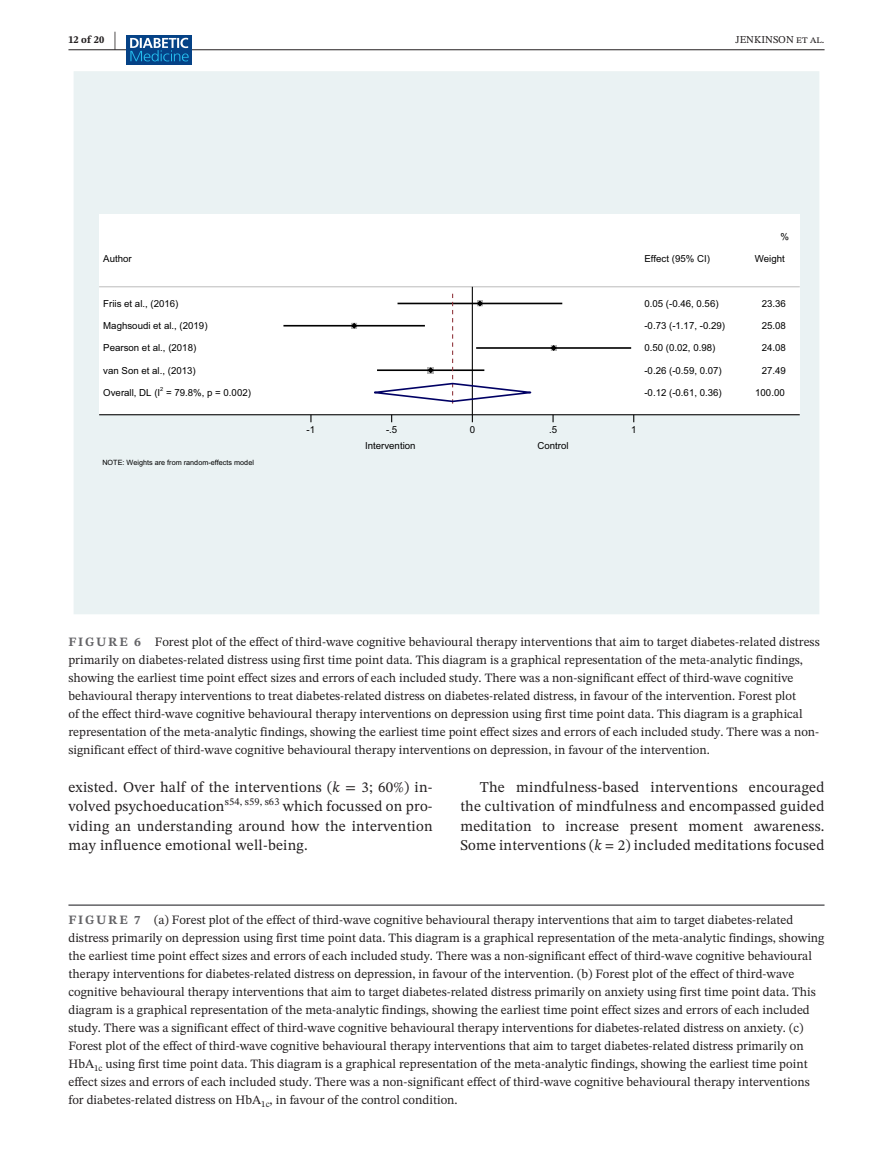
<style>
.page{position:relative;width:893px;height:1174px;background:#fff}
.page>*{position:absolute;margin:0;border:0;box-sizing:border-box;transform-origin:0 0}
.t1{font:15px/19.5px "STIX Two Text";letter-spacing:.015em;color:#231f20;text-align:justify}
.t2{font:12.75px/18px "STIX Two Text";color:#231f20}
.t3{font:10.5px "STIX Two Text";color:#231f20}
.t4{font:700 10.5px "STIX Two Text";color:#231f20}
.t5{font:9.6px "Arial";color:#000}
.t6{font:7.2px "Arial";color:#000}
.t7{font:5.7px "Arial";color:#000}
.s1{font-size:21px}
.s2{font-weight:700;color:#636366}
.s3{font-style:italic}
.s4{font-family:"STIX"}
.s5{font-family:"STIX";font-style:italic}
</style>
<div class="page">
<hr style="left:68px;top:49px;width:756px;height:1px;background:#231f20">
<div style="left:126px;top:35px;width:66px;height:30px;background:#054286"></div>
<svg style="left:130px;top:38px;width:59px;height:23px"></svg>
<div style="left:75px;top:72px;width:744px;height:541px;background:#eaf2f3"></div>
<div style="left:99px;top:214px;width:701px;height:201px;background:#fff"></div>
<hr style="left:99px;top:286px;width:701px;height:1px;background:#c0c0c0">
<hr style="left:476px;top:347px;width:155px;height:2px;background:#000">
<hr style="left:283px;top:325px;width:142px;height:1px;background:#000">
<hr style="left:397px;top:303px;width:165px;height:1px;background:#000">
<hr style="left:472px;top:287px;width:1px;height:128px;background:#000">
<svg style="left:350px;top:322px;width:8px;height:7px"></svg>
<svg style="left:373px;top:294px;width:185px;height:109px"></svg>
<hr style="left:99px;top:414px;width:701px;height:1px;background:#000">
<svg style="left:552px;top:415px;width:2px;height:7px"></svg>
<hr style="left:68px;top:904px;width:756px;height:2px;background:#636366">
<p class="t4" style="left:68px;top:32px;width:50px">12 of 20 <span class="s1">|</span></p>
<p class="t3" style="left:736px;top:32px;width:90px">JENKINSON et al.</p>
<p class="t5" style="left:780px;top:230px;width:10px">%</p>
<p class="t5" style="left:103px;top:252px;width:30px">Author</p>
<p class="t5" style="left:644px;top:252px;width:67px">Effect (95% CI)</p>
<p class="t5" style="left:755px;top:252px;width:32px">Weight</p>
<p class="t5" style="left:103px;top:297px;width:77px">Friis et al., (2016)</p>
<p class="t5" style="left:644px;top:297px;width:76px">0.05 (-0.46, 0.56)</p>
<p class="t5" style="left:762px;top:297px;width:26px">23.36</p>
<p class="t5" style="left:103px;top:319px;width:106px">Maghsoudi et al., (2019)</p>
<p class="t5" style="left:644px;top:319px;width:82px">-0.73 (-1.17, -0.29)</p>
<p class="t5" style="left:762px;top:319px;width:26px">25.08</p>
<p class="t5" style="left:103px;top:341px;width:95px">Pearson et al., (2018)</p>
<p class="t5" style="left:644px;top:341px;width:72px">0.50 (0.02, 0.98)</p>
<p class="t5" style="left:762px;top:341px;width:26px">24.08</p>
<p class="t5" style="left:103px;top:363px;width:94px">van Son et al., (2013)</p>
<p class="t5" style="left:644px;top:363px;width:79px">-0.26 (-0.59, 0.07)</p>
<p class="t5" style="left:762px;top:363px;width:26px">27.49</p>
<p class="t7" style="left:160px;top:385px;width:5px">2</p>
<p class="t5" style="left:103px;top:386px;width:58px">Overall, DL (I</p>
<p class="t5" style="left:166px;top:386px;width:86px">= 79.8%, p = 0.002)</p>
<p class="t5" style="left:644px;top:386px;width:79px">-0.12 (-0.61, 0.36)</p>
<p class="t5" style="left:755px;top:386px;width:31px">100.00</p>
<p class="t5" style="left:307px;top:423px;width:10px">-1</p>
<p class="t5" style="left:386px;top:423px;width:13px">-.5</p>
<p class="t5" style="left:470px;top:423px;width:7px">0</p>
<p class="t5" style="left:549px;top:423px;width:10px">.5</p>
<p class="t5" style="left:631px;top:423px;width:7px">1</p>
<p class="t5" style="left:365px;top:438px;width:52px">Intervention</p>
<p class="t5" style="left:537px;top:438px;width:33px">Control</p>
<p class="t6" style="left:102px;top:458px;width:153px">NOTE: Weights are from random-effects model</p>
<p class="t2" style="left:68px;top:632px;width:753px"><span class="s2">FIGURE 6</span> Forest plot of the effect of third-wave cognitive behavioural therapy interventions that aim to target diabetes-related distress primarily on diabetes-related distress using first time point data. This diagram is a graphical representation of the meta-analytic findings, showing the earliest time point effect sizes and errors of each included study. There was a non-significant effect of third-wave cognitive behavioural therapy interventions to treat diabetes-related distress on diabetes-related distress, in favour of the intervention. Forest plot<br>of the effect third-wave cognitive behavioural therapy interventions on depression using first time point data. This diagram is a graphical representation of the meta-analytic findings, showing the earliest time point effect sizes and errors of each included study. There was a non&shy;significant effect of third-wave cognitive behavioural therapy interventions on depression, in favour of the intervention.</p>
<p class="t1" style="left:68px;top:777px;width:366px">existed. Over half of the interventions (<span class="s3">k</span> <span class="s4">=</span> 3; 60%) in&shy;volved psychoeducation</p>
<p class="t3" style="left:225px;top:793px;width:56px">s54, s59, s63</p>
<p class="t1" style="left:68px;top:796px;width:366px;text-indent:214px">which focussed on pro&shy;viding an understanding around how the intervention may influence emotional well-being.</p>
<p class="t1" style="left:460px;top:777px;width:366px;text-indent:20px">The mindfulness-based interventions encouraged the cultivation of mindfulness and encompassed guided meditation to increase present moment awareness.<br>Some interventions (<span class="s3">k</span><span class="s5">=</span> 2) included meditations focused</p>
<p class="t2" style="left:68px;top:910px;width:757px"><span class="s2">FIGURE 7</span> (a) Forest plot of the effect of third-wave cognitive behavioural therapy interventions that aim to target diabetes-related distress primarily on depression using first time point data. This diagram is a graphical representation of the meta-analytic findings, showing the earliest time point effect sizes and errors of each included study. There was a non-significant effect of third-wave cognitive behavioural therapy interventions for diabetes-related distress on depression, in favour of the intervention. (b) Forest plot of the effect of third-wave cognitive behavioural therapy interventions that aim to target diabetes-related distress primarily on anxiety using first time point data. This diagram is a graphical representation of the meta-analytic findings, showing the earliest time point effect sizes and errors of each included study. There was a significant effect of third-wave cognitive behavioural therapy interventions for diabetes-related distress on anxiety. (c)<br>Forest plot of the effect of third-wave cognitive behavioural therapy interventions that aim to target diabetes-related distress primarily on HbA<sub>1c</sub> using first time point data. This diagram is a graphical representation of the meta-analytic findings, showing the earliest time point effect sizes and errors of each included study. There was a non-significant effect of third-wave cognitive behavioural therapy interventions for diabetes-related distress on HbA<sub>1c</sub>, in favour of the control condition.</p>
</div>
